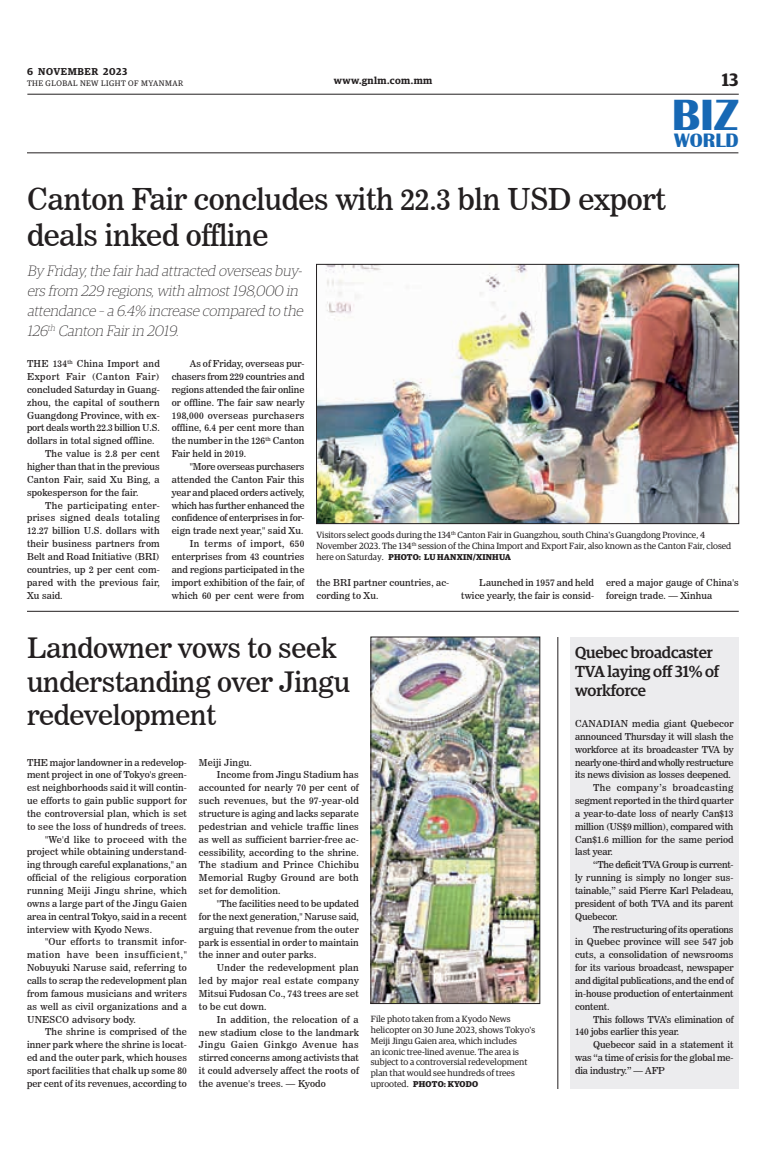
<style>
.page{position:relative;width:773px;height:1152px;background:#fff}
.page>*{position:absolute;margin:0;border:0;box-sizing:border-box;transform-origin:0 0}
.t1{font:700 45px "Britannic";color:#1768b4}
._1_Clm_Head{font:30px/36px "News 706 BT Roman C";letter-spacing:-.01em;color:#231f20}
._1_Clm_Head-2{font:28px/33.6px "News 706 BT Roman C";letter-spacing:-.01em;color:#231f20}
.t2{font:700 20px "Britannic";color:#1768b4}
.t3{font:600 18px "Guardian Egyp";color:#231f20}
._1_Clm_Head-3{font:500 16px/19.2px "Guardian Egyp";letter-spacing:-.01em;color:#231f20}
.t4{font:italic 100 15px/20px "Guardian Egyp";color:#262324}
.t5{font:600 10px "Guardian Egyp";letter-spacing:.055em;color:#231f20}
._2nd_Body{font:9.5px/12.9px "News 706 BT Roman C";letter-spacing:.01em;color:#231f20;text-align:justify}
.Normal_Para{font:9.5px/12.9px "News 706 BT Roman C";letter-spacing:.01em;color:#231f20;text-align:justify}
._2nd_Body-2{font:9.5px/12.9px "News 706 BT Roman C";letter-spacing:-.01em;color:#231f20}
.t6{font:9px/10.8px "Guardian Egyp";color:#231f20}
.t7{font:700 8.5px "Guardian Egyp";letter-spacing:.02em;color:#231f20}
.t8{font:8px "Guardian Egyp";letter-spacing:.06em;color:#231f20}
.s1{font-weight:400;font-size:9px}
</style>
<div class="page">
<hr style="left:27px;top:153px;width:711px;height:1px;background:#231f20">
<hr style="left:27px;top:94px;width:711px;height:1px;background:#231f20">
<div style="left:570px;top:637px;width:168px;height:452px;background:#ececee"></div>
<img style="left:318px;top:266px;width:418px;height:256px">
<div style="left:316px;top:264px;width:422px;height:260px;border:1px solid #231f20"></div>
<img style="left:373px;top:639px;width:165px;height:363px">
<div style="left:371px;top:637px;width:169px;height:367px;border:1px solid #231f20"></div>
<hr style="left:27px;top:611px;width:711px;height:1px;background:#231f20">
<hr style="left:557px;top:637px;width:1px;height:452px;background:#231f20">
<p class="t5" style="left:27px;top:64px;width:102px">6 NOVEMBER 2023</p>
<p class="t8" style="left:27px;top:78px;width:158px">THE GLOBAL NEW LIGHT OF MYANMAR</p>
<p class="t5" style="left:334px;top:73px;width:100px">www.gnlm.com.mm</p>
<h3 class="t3" style="left:721px;top:67px;width:18px">13</h3>
<h1 class="t1" style="left:672px;top:90px;width:68px">BIZ</h1>
<h3 class="t2" style="left:674px;top:129px;width:66px">WORLD</h3>
<p class="_1_Clm_Head" style="left:27px;top:181px;width:640px">Canton Fair concludes with 22.3 bln USD export deals inked offline</p>
<p class="t4" style="left:27px;top:260px;width:280px">By Friday,the fairhad attracted overseas buy&shy;ers from 229 regions,with almost198,000 in attendance –a 6.4% increase compared to the 126<sup>th</sup> Canton Fairin 2019.</p>
<p class="Normal_Para" style="left:27px;top:357px;width:134px">THE 134<sup>th</sup> China Import and Export Fair (Canton Fair) concluded Saturday in Guang&shy;zhou, the capital of southern Guangdong Province, with ex&shy;port deals worth 22.3 billion U.S. dollars in total signed offline.</p>
<p class="_2nd_Body" style="left:27px;top:447px;width:134px;text-indent:18px">The value is 2.8 per cent higher than that in the previous Canton Fair, said Xu Bing, a spokesperson for the fair.</p>
<p class="_2nd_Body" style="left:27px;top:499px;width:134px;text-indent:18px">The participating enter&shy;prises signed deals totaling 12.27 billion U.S. dollars with their business partners from Belt and Road Initiative (BRI) countries, up 2 per cent com&shy;pared with the previous fair, Xu said.</p>
<p class="_2nd_Body" style="left:172px;top:357px;width:134px;text-indent:18px">As of Friday, overseas pur&shy;chasers from 229 countries and regions attended the fair online or offline. The fair saw nearly 198,000 overseas purchasers offline, 6.4 per cent more than the number in the 126<sup>th</sup> Canton Fair held in 2019.</p>
<p class="_2nd_Body" style="left:172px;top:460px;width:134px;text-indent:18px">"More overseas purchasers attended the Canton Fair this year and placed orders actively, which has further enhanced the confidence of enterprises in for&shy;eign trade next year," said Xu.</p>
<p class="_2nd_Body" style="left:172px;top:537px;width:134px;text-indent:18px">In terms of import, 650 enterprises from 43 countries and regions participated in the import exhibition of the fair, of which 60 per cent were from</p>
<p class="t6" style="left:316px;top:529px;width:416px">Visitors select goods during the 134<sup>th</sup> Canton Fair in Guangzhou, south China's Guangdong Province, 4<br>November 2023. The 134<sup>th</sup> session of the China Import and Export Fair, also known as the Canton Fair, closed</p>
<p class="t7" style="left:316px;top:550px;width:196px"><span class="s1">here on Saturday.</span> PHOTO: LU HANXIN/XINHUA</p>
<p class="_2nd_Body" style="left:316px;top:576px;width:134px">the BRI partner countries, ac&shy;cording to Xu.</p>
<p class="_2nd_Body" style="left:461px;top:576px;width:134px;text-align:right">Launched in 1957 and held twice yearly, the fair is consid-</p>
<p class="_2nd_Body" style="left:606px;top:576px;width:134px">ered a major gauge of China's foreign trade. — Xinhua</p>
<p class="_1_Clm_Head-2" style="left:27px;top:631px;width:324px">Landowner vows to seek understanding over Jingu redevelopment</p>
<p class="Normal_Para" style="left:27px;top:756px;width:161px">THE major landowner in a redevelop&shy;ment project in one of Tokyo's green&shy;est neighborhoods said it will contin&shy;ue efforts to gain public support for the controversial plan, which is set to see the loss of hundreds of trees.</p>
<p class="_2nd_Body" style="left:27px;top:833px;width:161px;text-indent:18px">"We'd like to proceed with the project while obtaining understand&shy;ing through careful explanations," an official of the religious corporation running Meiji Jingu shrine, which owns a large part of the Jingu Gaien area in central Tokyo, said in a recent interview with Kyodo News.</p>
<p class="_2nd_Body" style="left:27px;top:936px;width:161px;text-indent:18px">"Our efforts to transmit infor&shy;mation have been insufficient," Nobuyuki Naruse said, referring to calls to scrap the redevelopment plan from famous musicians and writers as well as civil organizations and a UNESCO advisory body.</p>
<p class="_2nd_Body" style="left:27px;top:1026px;width:161px;text-indent:18px">The shrine is comprised of the inner park where the shrine is locat&shy;ed and the outer park, which houses sport facilities that chalk up some 80 per cent of its revenues, according to</p>
<p class="_2nd_Body" style="left:199px;top:756px;width:54px">Meiji Jingu.</p>
<p class="_2nd_Body" style="left:199px;top:769px;width:161px;text-indent:18px">Income from Jingu Stadium has accounted for nearly 70 per cent of such revenues, but the 97-year-old structure is aging and lacks separate pedestrian and vehicle traffic lines as well as sufficient barrier-free ac&shy;cessibility, according to the shrine.<br>The stadium and Prince Chichibu Memorial Rugby Ground are both set for demolition.</p>
<p class="_2nd_Body" style="left:199px;top:897px;width:161px;text-indent:18px">"The facilities need to be updated for the next generation," Naruse said, arguing that revenue from the outer park is essential in order to maintain the inner and outer parks.</p>
<p class="_2nd_Body" style="left:199px;top:961px;width:161px;text-indent:18px">Under the redevelopment plan led by major real estate company Mitsui Fudosan Co., 743 trees are set to be cut down.</p>
<p class="_2nd_Body" style="left:199px;top:1013px;width:161px;text-indent:18px">In addition, the relocation of a new stadium close to the landmark Jingu Gaien Ginkgo Avenue has stirred concerns among activists that it could adversely affect the roots of the avenue's trees. — Kyodo</p>
<p class="t6" style="left:371px;top:1013px;width:166px">File photo taken from a Kyodo News helicopter on 30 June 2023, shows Tokyo's Meiji Jingu Gaien area, which includes<br>an iconic tree-lined avenue. The area is subject to a controversial redevelopment plan that would see hundreds of trees</p>
<p class="t7" style="left:371px;top:1078px;width:109px"><span class="s1">uprooted.</span> PHOTO: KYODO</p>
<p class="_1_Clm_Head-3" style="left:575px;top:641px;width:146px">Quebec broadcaster<br>TVA laying off 31% of workforce</p>
<p class="Normal_Para" style="left:575px;top:717px;width:160px">CANADIAN media giant Quebecor announced Thursday it will slash the workforce at its broadcaster TVA by nearly one-third and wholly restructure its news division as losses deepened.</p>
<p class="_2nd_Body" style="left:575px;top:781px;width:160px;text-indent:18px">The company’s broadcasting segment reported in the third quarter a year-to-date loss of nearly Can$13 million (US$9 million), compared with Can$1.6 million for the same period last year.</p>
<p class="_2nd_Body" style="left:575px;top:858px;width:160px;text-indent:18px">“The deficit TVA Group is current&shy;ly running is simply no longer sus&shy;tainable,” said Pierre Karl Peladeau, president of both TVA and its parent Quebecor.</p>
<p class="_2nd_Body" style="left:575px;top:923px;width:160px;text-indent:18px">The restructuring of its operations in Quebec province will see 547 job cuts, a consolidation of newsrooms for its various broadcast, newspaper and digital publications, and the end of in-house production of entertainment content.</p>
<p class="_2nd_Body-2" style="left:575px;top:1013px;width:160px;text-indent:18px">This follows TVA’s elimination of<br>140 jobs earlier this year.</p>
<p class="_2nd_Body" style="left:575px;top:1038px;width:160px;text-indent:18px">Quebecor said in a statement it was “a time of crisis for the global me&shy;dia industry.” — AFP</p>
</div>
